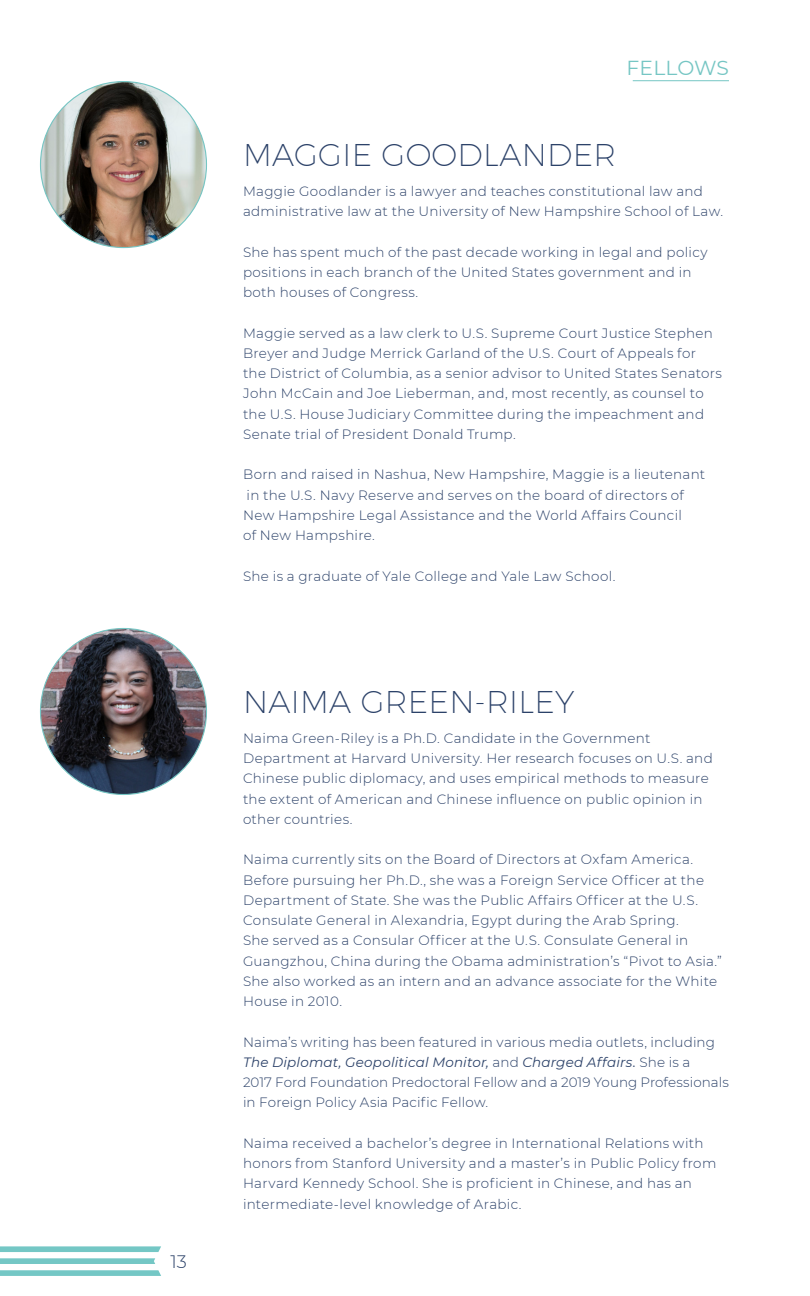
<style>
.page{position:relative;width:810px;height:1296px;background:#fff}
.page>*{position:absolute;margin:0;border:0;box-sizing:border-box;transform-origin:0 0}
.t1{font:200 31.5px "Montserrat";letter-spacing:.01em;color:#2c4269}
.t2{font:20.25px "Montserrat";letter-spacing:.005em;color:#76c6c4}
.t3{font:300 18px "Montserrat";color:#2c4269}
.t4{font:300 13.5px/20.2px "Montserrat";letter-spacing:.025em;color:#2c4269}
.t5{font:300 13.5px/20.2px "Montserrat";letter-spacing:.005em;color:#2c4269}
.s1{font-weight:400;font-style:italic}
</style>
<div class="page">
<svg style="left:0;top:1246px;width:161px;height:6px"></svg>
<svg style="left:0;top:1270px;width:161px;height:6px"></svg>
<svg style="left:0;top:1258px;width:155px;height:6px"></svg>
<hr style="left:633px;top:80px;width:96px;height:1px;background:#76c6c4">
<img style="left:40px;top:82px;width:166px;height:166px;border-radius:83px">
<img style="left:40px;top:628px;width:166px;height:166px;border-radius:83px">
<h3 class="t3" style="left:170px;top:1249px;width:18px">13</h3>
<p class="t2" style="left:627px;top:54px;width:104px">FELLOWS</p>
<p class="t1" style="left:243px;top:136px;width:375px">MAGGIE GOODLANDER</p>
<p class="t4" style="left:243px;top:181px;width:482px">Maggie Goodlander is a lawyer and teaches constitutional law and administrative law at the University of New Hampshire School of Law.</p>
<p class="t4" style="left:243px;top:241px;width:466px">She has spent much of the past decade working in legal and policy positions in each branch of the United States government and in both houses of Congress.</p>
<p class="t4" style="left:243px;top:322px;width:481px">Maggie served as a law clerk to U.S. Supreme Court Justice Stephen Breyer and Judge Merrick Garland of the U.S. Court of Appeals for the District of Columbia, as a senior advisor to United States Senators John McCain and Joe Lieberman, and, most recently, as counsel to the U.S. House Judiciary Committee during the impeachment and Senate trial of President Donald Trump.</p>
<p class="t4" style="left:243px;top:464px;width:464px">Born and raised in Nashua, New Hampshire, Maggie is a lieutenant in the U.S. Navy Reserve and serves on the board of directors of New Hampshire Legal Assistance and the World Affairs Council<br>of New Hampshire.</p>
<p class="t4" style="left:243px;top:565px;width:374px">She is a graduate of Yale College and Yale Law School.</p>
<p class="t1" style="left:243px;top:683px;width:333px">NAIMA GREEN-RILEY</p>
<p class="t4" style="left:243px;top:727px;width:471px">Naima Green-Riley is a Ph.D. Candidate in the Government Department at Harvard University. Her research focuses on U.S. and Chinese public diplomacy, and uses empirical methods to measure the extent of American and Chinese influence on public opinion in other countries.</p>
<p class="t4" style="left:243px;top:849px;width:481px">Naima currently sits on the Board of Directors at Oxfam America.<br>Before pursuing her Ph.D., she was a Foreign Service Officer at the Department of State. She was the Public Affairs Officer at the U.S.<br>Consulate General in Alexandria, Egypt during the Arab Spring.<br>She served as a Consular Officer at the U.S. Consulate General in Guangzhou, China during the Obama administration’s “Pivot to Asia.” She also worked as an intern and an advance associate for the White House in 2010.</p>
<p class="t5" style="left:243px;top:1031px;width:487px">Naima’s writing has been featured in various media outlets, including <span class="s1">The Diplomat, Geopolitical Monitor,</span> and <span class="s1">Charged Affairs.</span> She is a<br>2017 Ford Foundation Predoctoral Fellow and a 2019 Young Professionals in Foreign Policy Asia Pacific Fellow.</p>
<p class="t4" style="left:243px;top:1132px;width:475px">Naima received a bachelor’s degree in International Relations with honors from Stanford University and a master’s in Public Policy from Harvard Kennedy School. She is proficient in Chinese, and has an intermediate-level knowledge of Arabic.</p>
</div>
